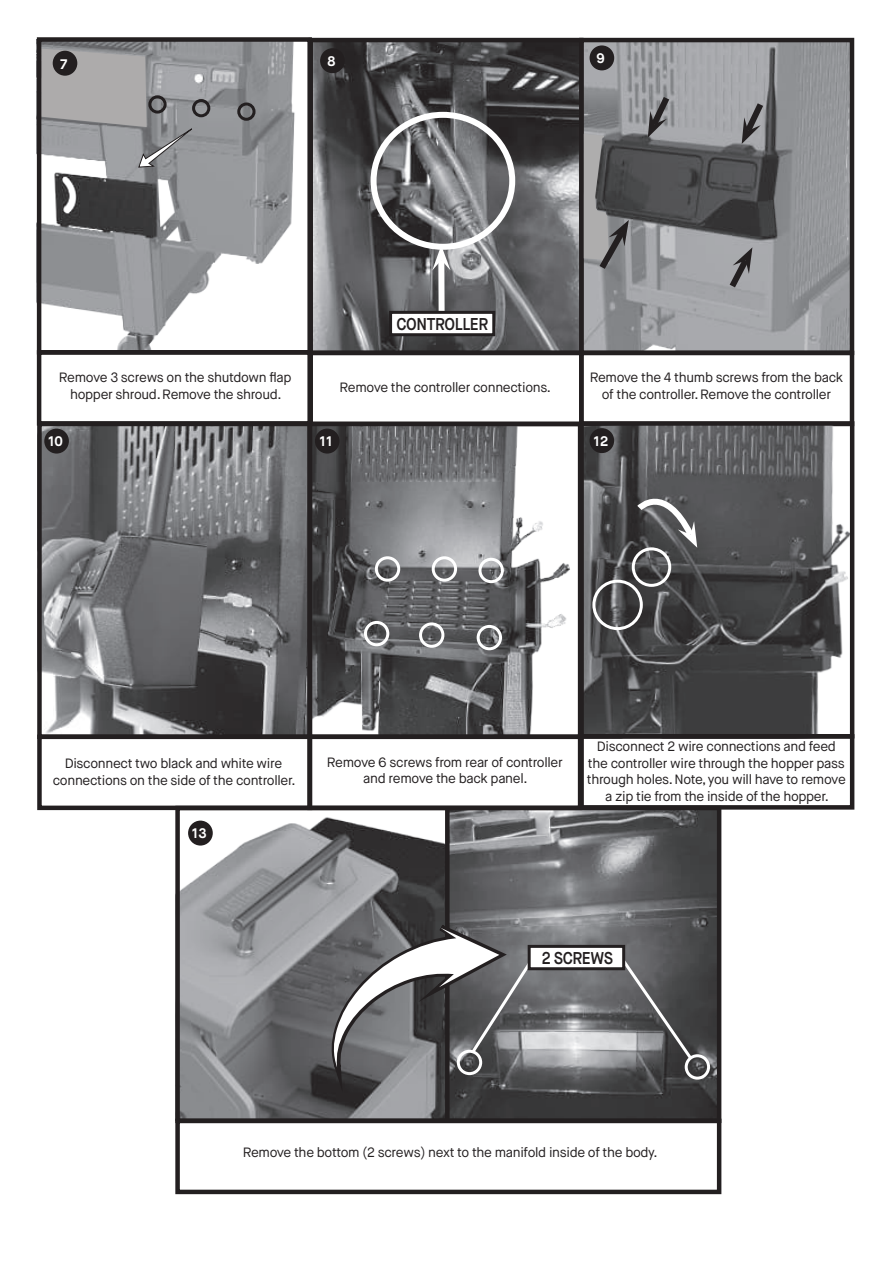
<style>
.page{position:relative;width:893px;height:1263px;background:#fff}
.page>*{position:absolute;margin:0;border:0;box-sizing:border-box;transform-origin:0 0}
.t1{font:600 17.1px "Maison Neue";letter-spacing:-.025em;color:#231f20;scale:.9 1}
.t2{font:700 13.8px "Maison Neue";color:#fff}
.t3{font:13.5px/16.5px "Maison Neue";letter-spacing:-.025em;color:#231f20;text-align:center}
</style>
<div class="page">
<img style="left:313px;top:43px;width:536px;height:307px">
<svg style="left:724px;top:247px;width:30px;height:47px"></svg>
<svg style="left:646px;top:90px;width:28px;height:48px"></svg>
<svg style="left:740px;top:97px;width:28px;height:47px"></svg>
<div style="left:579px;top:38px;width:275px;height:317px;border:4px solid #231f20"></div>
<div style="left:579px;top:351px;width:275px;height:75px;border:4px solid #231f20"></div>
<div style="left:590px;top:45px;width:24px;height:25px;background:#231f20;border-radius:50%"></div>
<svg style="left:584px;top:134px;width:46px;height:142px"></svg>
<img style="left:450px;top:811px;width:266px;height:307px">
<img style="left:180px;top:817px;width:265px;height:301px">
<div style="left:175px;top:806px;width:546px;height:317px;border:4px solid #231f20"></div>
<div style="left:175px;top:1119px;width:546px;height:75px;border:4px solid #231f20"></div>
<div style="left:445px;top:807px;width:5px;height:315px;background:#231f20"></div>
<div style="left:308px;top:38px;width:276px;height:317px;border:4px solid #231f20"></div>
<div style="left:308px;top:351px;width:276px;height:75px;border:4px solid #231f20"></div>
<div style="left:371px;top:112px;width:144px;height:138px;border:6px solid #fff;border-radius:50%"></div>
<div style="left:438px;top:260px;width:7px;height:63px;background:#fff"></div>
<svg style="left:432px;top:245px;width:19px;height:25px"></svg>
<div style="left:391px;top:312px;width:103px;height:23px;background:#fff"></div>
<div style="left:389px;top:311px;width:106px;height:25px;border:3px solid #231f20"></div>
<div style="left:320px;top:48px;width:25px;height:25px;background:#231f20;border-radius:50%"></div>
<div style="left:685px;top:1054px;width:25px;height:25px;border:3px solid #fff;border-radius:50%"></div>
<svg style="left:332px;top:889px;width:205px;height:230px"></svg>
<svg style="left:618px;top:954px;width:77px;height:109px"></svg>
<div style="left:529px;top:946px;width:95px;height:23px;background:#fff"></div>
<div style="left:528px;top:945px;width:97px;height:25px;border:3px solid #231f20"></div>
<img style="left:312px;top:427px;width:258px;height:307px">
<img style="left:42px;top:427px;width:265px;height:307px">
<div style="left:44px;top:429px;width:25px;height:25px;background:#231f20;border-radius:50%"></div>
<div style="left:315px;top:429px;width:25px;height:25px;background:#231f20;border-radius:50%"></div>
<div style="left:37px;top:422px;width:275px;height:317px;border:4px solid #231f20"></div>
<div style="left:37px;top:734px;width:275px;height:76px;border:4px solid #231f20"></div>
<div style="left:307px;top:422px;width:275px;height:317px;border:4px solid #231f20"></div>
<div style="left:307px;top:734px;width:275px;height:76px;border:4px solid #231f20"></div>
<div style="left:432px;top:556px;width:25px;height:26px;border:3px solid #fff;border-radius:50%"></div>
<div style="left:419px;top:622px;width:25px;height:26px;border:3px solid #fff;border-radius:50%"></div>
<div style="left:375px;top:556px;width:25px;height:26px;border:3px solid #fff;border-radius:50%"></div>
<div style="left:364px;top:621px;width:25px;height:25px;border:3px solid #fff;border-radius:50%"></div>
<div style="left:478px;top:558px;width:26px;height:25px;border:3px solid #fff;border-radius:50%"></div>
<div style="left:477px;top:625px;width:25px;height:25px;border:3px solid #fff;border-radius:50%"></div>
<img style="left:584px;top:426px;width:265px;height:307px">
<div style="left:579px;top:421px;width:275px;height:317px;border:4px solid #231f20"></div>
<div style="left:579px;top:734px;width:275px;height:76px;border:4px solid #231f20"></div>
<div style="left:589px;top:428px;width:25px;height:25px;background:#231f20;border-radius:50%"></div>
<svg style="left:633px;top:482px;width:66px;height:66px"></svg>
<div style="left:188px;top:821px;width:25px;height:24px;background:#231f20;border-radius:50%"></div>
<div style="left:592px;top:580px;width:51px;height:50px;border:3px solid #fff;border-radius:50%"></div>
<div style="left:632px;top:547px;width:39px;height:40px;border:3px solid #fff;border-radius:50%"></div>
<img style="left:42px;top:42px;width:253px;height:308px">
<div style="left:37px;top:37px;width:275px;height:318px;border:4px solid #231f20"></div>
<div style="left:37px;top:350px;width:275px;height:76px;border:4px solid #231f20"></div>
<div style="left:192px;top:99px;width:18px;height:18px;border:3px solid #231f20;border-radius:50%"></div>
<div style="left:237px;top:103px;width:19px;height:18px;border:3px solid #231f20;border-radius:50%"></div>
<svg style="left:41px;top:49px;width:152px;height:119px"></svg>
<p class="t2" style="left:60px;top:55px;width:8px">7</p>
<p class="t2" style="left:327px;top:53px;width:9px">8</p>
<p class="t2" style="left:597px;top:50px;width:10px">9</p>
<p class="t1" style="left:396px;top:313px;width:104px">CONTROLLER</p>
<p class="t3" style="left:59px;top:370px;width:234px">Remove 3 screws on the shutdown flap hopper shroud. Remove the shroud.</p>
<p class="t3" style="left:339px;top:379px;width:213px">Remove the controller connections.</p>
<p class="t2" style="left:48px;top:433px;width:17px">10</p>
<p class="t2" style="left:320px;top:433px;width:15px">11</p>
<p class="t3" style="left:590px;top:370px;width:255px">Remove the 4 thumb screws from the back of the controller. Remove the controller</p>
<p class="t2" style="left:593px;top:432px;width:16px">12</p>
<p class="t3" style="left:65px;top:755px;width:219px">Disconnect two black and white wire</p>
<p class="t3" style="left:53px;top:772px;width:244px">connections on the side of the controller.</p>
<p class="t2" style="left:192px;top:825px;width:16px">13</p>
<p class="t3" style="left:327px;top:754px;width:237px">Remove 6 screws from rear of controller and remove the back panel.</p>
<p class="t3" style="left:587px;top:738px;width:260px">Disconnect 2 wire connections and feed the controller wire through the hopper pass through holes. Note, you will have to remove a zip tie from the inside of the hopper.</p>
<p class="t1" style="left:542px;top:947px;width:81px">2 SCREWS</p>
<p class="t3" style="left:243px;top:1144px;width:416px">Remove the bottom (2 screws) next to the manifold inside of the body.</p>
</div>
